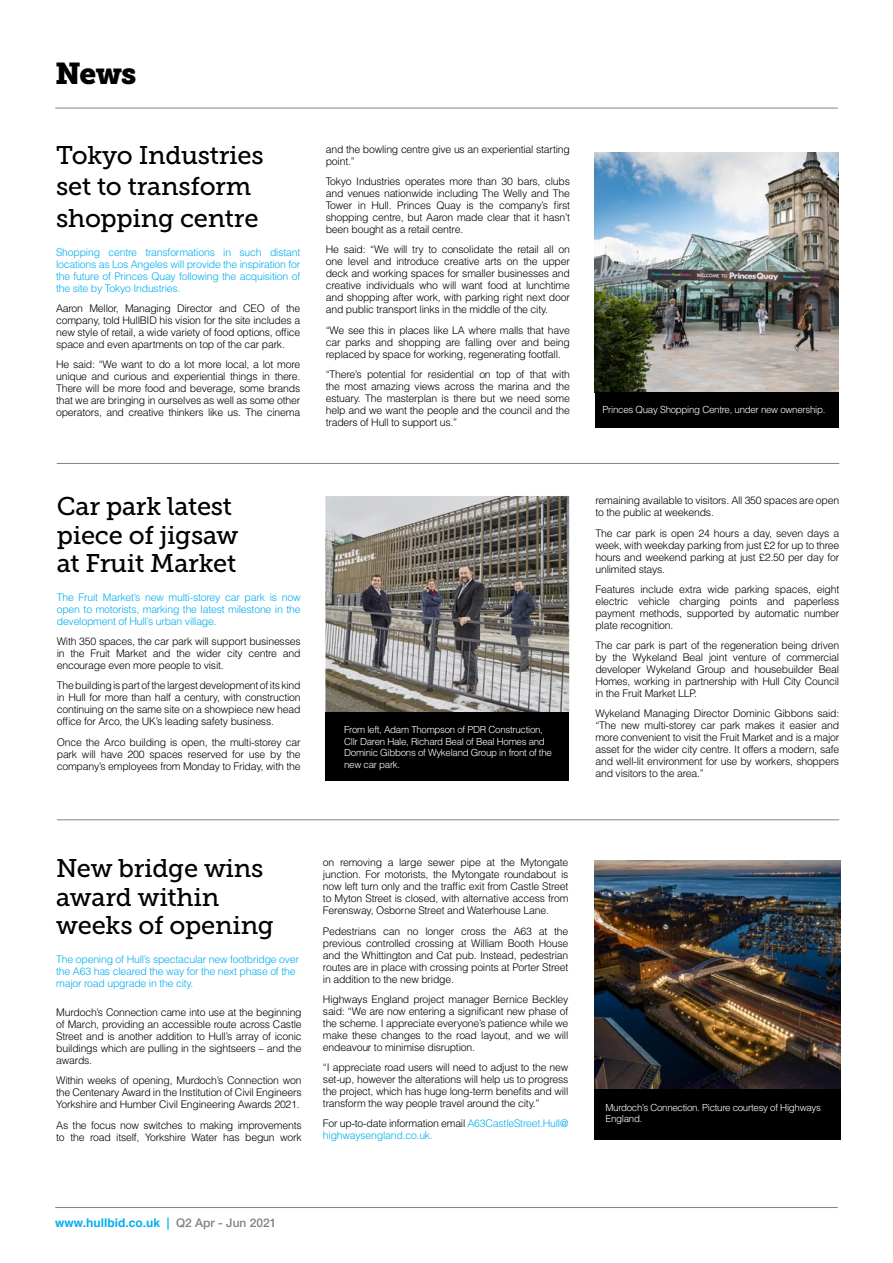
<style>
.page{position:relative;width:893px;height:1263px;background:#fff}
.page>*{position:absolute;margin:0;border:0;box-sizing:border-box;transform-origin:0 0}
.t1{font:30px "Museo Slab 900";color:#000}
.t2{font:25.5px/28.5px "Museo Slab 500";letter-spacing:-.01em;color:#000}
.t3{font:700 12px "Helvetica";color:#00aeef}
.t4{font:300 10.5px/12px "Helvetica";letter-spacing:-.02em;color:#000;text-align:justify}
.t5{font:300 10.5px/12px "Helvetica";letter-spacing:-.02em;color:#00aeef}
.t6{font:300 9.75px/11.7px "Helvetica";letter-spacing:-.03em;color:#fff}
.s1{color:#000}
.s2{font-family:"Helvetica Neue";font-weight:500}
.s3{font-family:"Helvetica Neue";font-weight:500;color:#808285}
</style>
<div class="page">
<hr style="left:55px;top:1207px;width:783px;height:1px;background:#808285">
<hr style="left:55px;top:108px;width:783px;height:1px;background:#808285">
<hr style="left:57px;top:463px;width:782px;height:1px;background:#808285">
<hr style="left:57px;top:819px;width:782px;height:1px;background:#808285">
<img style="left:595px;top:152px;width:243px;height:241px">
<div style="left:595px;top:393px;width:243px;height:35px;background:#000"></div>
<img style="left:325px;top:496px;width:244px;height:216px">
<div style="left:325px;top:712px;width:244px;height:68px;background:#000"></div>
<img style="left:594px;top:861px;width:247px;height:228px">
<div style="left:594px;top:1089px;width:247px;height:50px;background:#000"></div>
<h1 class="t1" style="left:55px;top:56px;width:83px">News</h1>
<h2 class="t2" style="left:56px;top:139px;width:209px;line-height:31.5px">Tokyo Industries set to transform shopping centre</h2>
<p class="t5" style="left:56px;top:246px;width:246px;text-align:justify">Shopping centre transformations in such distant locations as Los Angeles will provide the inspiration for the future of Princes Quay following the acquisition of the site by Tokyo Industries.</p>
<p class="t4" style="left:56px;top:302px;width:246px">Aaron Mellor, Managing Director and CEO of the company, told HullBID his vision for the site includes a new style of retail, a wide variety of food options, office space and even apartments on top of the car park.</p>
<p class="t4" style="left:56px;top:358px;width:246px">He said: “We want to do a lot more local, a lot more unique and curious and experiential things in there.<br>There will be more food and beverage, some brands that we are bringing in ourselves as well as some other operators, and creative thinkers like us. The cinema</p>
<p class="t4" style="left:326px;top:143px;width:246px">and the bowling centre give us an experiential starting point.”</p>
<p class="t4" style="left:326px;top:175px;width:246px">Tokyo Industries operates more than 30 bars, clubs and venues nationwide including The Welly and The Tower in Hull. Princes Quay is the company’s first shopping centre, but Aaron made clear that it hasn’t been bought as a retail centre.</p>
<p class="t4" style="left:326px;top:244px;width:246px">He said: “We will try to consolidate the retail all on one level and introduce creative arts on the upper deck and working spaces for smaller businesses and creative individuals who will want food at lunchtime and shopping after work, with parking right next door and public transport links in the middle of the city.</p>
<p class="t4" style="left:326px;top:324px;width:246px">“We see this in places like LA where malls that have car parks and shopping are falling over and being replaced by space for working, regenerating footfall.</p>
<p class="t4" style="left:326px;top:368px;width:246px">“There’s potential for residential on top of that with the most amazing views across the marina and the estuary. The masterplan is there but we need some help and we want the people and the council and the traders of Hull to support us.”</p>
<p class="t6" style="left:603px;top:403px;width:224px">Princes Quay Shopping Centre, under new ownership.</p>
<h2 class="t2" style="left:57px;top:492px;width:183px">Car park latest piece of jigsaw at Fruit Market</h2>
<p class="t5" style="left:57px;top:591px;width:245px;text-align:justify">The Fruit Market’s new multi-storey car park is now open to motorists, marking the latest milestone in the development of Hull’s urban village.</p>
<p class="t4" style="left:57px;top:635px;width:245px">With 350 spaces, the car park will support businesses in the Fruit Market and the wider city centre and encourage even more people to visit.</p>
<p class="t4" style="left:57px;top:680px;width:245px">The building is part of the largest development of its kind in Hull for more than half a century, with construction continuing on the same site on a showpiece new head office for Arco, the UK’s leading safety business.</p>
<p class="t4" style="left:57px;top:736px;width:245px">Once the Arco building is open, the multi-storey car park will have 200 spaces reserved for use by the company’s employees from Monday to Friday, with the</p>
<p class="t6" style="left:344px;top:724px;width:209px">From left, Adam Thompson of PDR Construction, Cllr Daren Hale, Richard Beal of Beal Homes and Dominic Gibbons of Wykeland Group in front of the new car park.</p>
<p class="t4" style="left:595px;top:494px;width:245px">remaining available to visitors. All 350 spaces are open to the public at weekends.</p>
<p class="t4" style="left:595px;top:527px;width:245px">The car park is open 24 hours a day, seven days a week, with weekday parking from just £2 for up to three hours and weekend parking at just £2.50 per day for unlimited stays.</p>
<p class="t4" style="left:595px;top:583px;width:245px">Features include extra wide parking spaces, eight electric vehicle charging points and paperless payment methods, supported by automatic number plate recognition.</p>
<p class="t4" style="left:595px;top:639px;width:245px">The car park is part of the regeneration being driven by the Wykeland Beal joint venture of commercial developer Wykeland Group and housebuilder Beal Homes, working in partnership with Hull City Council in the Fruit Market LLP.</p>
<p class="t4" style="left:595px;top:707px;width:245px">Wykeland Managing Director Dominic Gibbons said: “The new multi-storey car park makes it easier and more convenient to visit the Fruit Market and is a major asset for the wider city centre. It offers a modern, safe and well-lit environment for use by workers, shoppers and visitors to the area.”</p>
<h2 class="t2" style="left:56px;top:854px;width:219px">New bridge wins award within weeks of opening</h2>
<p class="t5" style="left:56px;top:953px;width:244px">The opening of Hull’s spectacular new footbridge over the A63 has cleared the way for the next phase of the major road upgrade in the city.</p>
<p class="t4" style="left:56px;top:1006px;width:247px">Murdoch’s Connection came into use at the beginning of March, providing an accessible route across Castle Street and is another addition to Hull’s array of iconic buildings which are pulling in the sightseers – and the awards.</p>
<p class="t4" style="left:56px;top:1074px;width:247px">Within weeks of opening, Murdoch’s Connection won the Centenary Award in the Institution of Civil Engineers Yorkshire and Humber Civil Engineering Awards 2021.</p>
<p class="t4" style="left:56px;top:1119px;width:247px">As the focus now switches to making improvements to the road itself, Yorkshire Water has begun work</p>
<p class="t4" style="left:323px;top:856px;width:247px">on removing a large sewer pipe at the Mytongate junction. For motorists, the Mytongate roundabout is now left turn only and the traffic exit from Castle Street to Myton Street is closed, with alternative access from Ferensway, Osborne Street and Waterhouse Lane.</p>
<p class="t4" style="left:323px;top:925px;width:247px">Pedestrians can no longer cross the A63 at the previous controlled crossing at William Booth House and the Whittington and Cat pub. Instead, pedestrian routes are in place with crossing points at Porter Street in addition to the new bridge.</p>
<p class="t4" style="left:323px;top:993px;width:247px">Highways England project manager Bernice Beckley said: “We are now entering a significant new phase of the scheme. I appreciate everyone’s patience while we make these changes to the road layout, and we will endeavour to minimise disruption.</p>
<p class="t4" style="left:323px;top:1061px;width:247px">“I appreciate road users will need to adjust to the new set-up, however the alterations will help us to progress the project, which has huge long-term benefits and will transform the way people travel around the city.”</p>
<p class="t5" style="left:323px;top:1117px;width:247px"><span class="s1">For up-to-date information email</span> A63CastleStreet.Hull@ highwaysengland.co.uk.</p>
<p class="t3" style="left:55px;top:1214px;width:223px">www.hullbid.co.uk <span class="s2">|</span> <span class="s3">Q2 Apr - Jun 2021</span></p>
<p class="t6" style="left:599px;top:1100px;width:11px">??</p>
<p class="t6" style="left:605px;top:1101px;width:217px">Murdoch’s Connection. Picture courtesy of Highways<br>England.</p>
</div>
